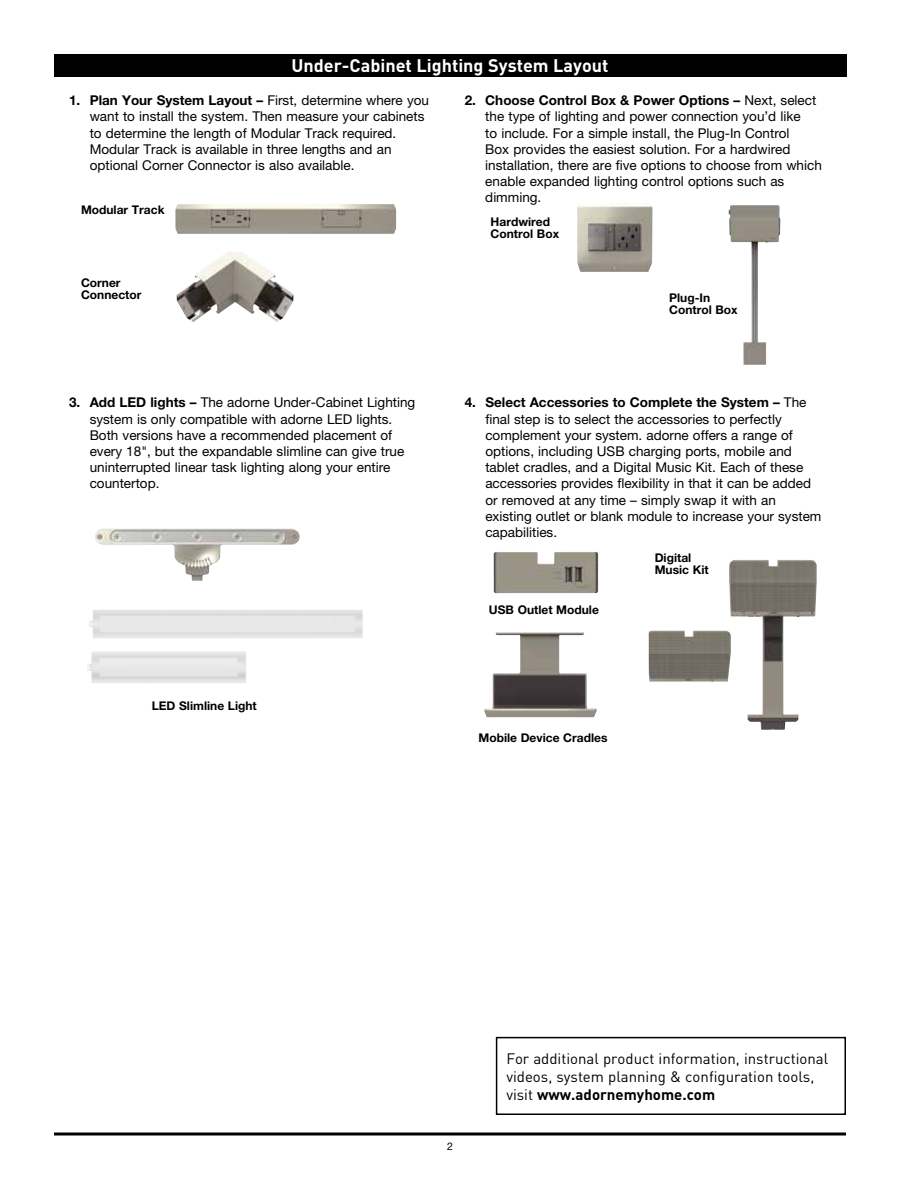
<style>
.page{position:relative;width:918px;height:1188px;background:#fff}
.page>*{position:absolute;margin:0;border:0;box-sizing:border-box;transform-origin:0 0}
.t1{font:700 18px "DIN Pro";color:#fff}
.t2{font:15px/18px "DIN Pro";color:#000}
.t3{font:13.5px/16.2px "Helvetica Neue";color:#000}
.t4{font:700 12px/12px "Helvetica Neue";color:#000}
.t5{font:10.5px "Helvetica Neue";color:#000}
.s1{font-weight:700}
</style>
<div class="page">
<svg style="left:54px;top:1132px;width:792px;height:4px;background:#3f3f3f"></svg>
<div style="left:54px;top:54px;width:792px;height:23px;background:#000"></div>
<img style="left:175px;top:204px;width:221px;height:30px">
<img style="left:177px;top:252px;width:117px;height:70px">
<img style="left:729px;top:205px;width:51px;height:160px">
<img style="left:577px;top:204px;width:76px;height:68px">
<img style="left:95px;top:529px;width:205px;height:52px">
<img style="left:494px;top:552px;width:104px;height:41px">
<img style="left:729px;top:560px;width:88px;height:170px">
<img style="left:649px;top:631px;width:82px;height:51px">
<img style="left:484px;top:632px;width:113px;height:85px">
<div style="left:496px;top:1037px;width:350px;height:78px;border:2px solid #000"></div>
<img style="left:87px;top:651px;width:159px;height:32px">
<h1 class="t1" style="left:291px;top:53px;width:319px">Under-Cabinet Lighting System Layout</h1>
<p class="t3" style="left:90px;top:92px;width:341px;text-indent:-21px"><span class="s1">1. Plan Your System Layout –</span> First, determine where you want to install the system. Then measure your cabinets to determine the length of Modular Track required.<br>Modular Track is available in three lengths and an optional Corner Connector is also available.</p>
<p class="t3" style="left:485px;top:92px;width:338px;text-indent:-21px"><span class="s1">2. Choose Control Box &amp; Power Options –</span> Next, select the type of lighting and power connection you’d like<br>to include. For a simple install, the Plug-In Control<br>Box provides the easiest solution. For a hardwired installation, there are five options to choose from which enable expanded lighting control options such as dimming.</p>
<p class="t4" style="left:81px;top:204px;width:85px">Modular Track</p>
<p class="t4" style="left:81px;top:277px;width:62px">Corner<br>Connector</p>
<p class="t4" style="left:491px;top:216px;width:70px">Hardwired<br>Control Box</p>
<p class="t4" style="left:669px;top:291px;width:70px">Plug-In<br>Control Box</p>
<p class="t3" style="left:90px;top:394px;width:327px;text-indent:-21px"><span class="s1">3. Add LED lights –</span> The adorne Under-Cabinet Lighting system is only compatible with adorne LED lights.<br>Both versions have a recommended placement of every 18", but the expandable slimline can give true uninterrupted linear task lighting along your entire countertop.</p>
<p class="t3" style="left:485px;top:394px;width:338px;text-indent:-21px"><span class="s1">4. Select Accessories to Complete the System –</span> The final step is to select the accessories to perfectly complement your system. adorne offers a range of options, including USB charging ports, mobile and tablet cradles, and a Digital Music Kit. Each of these accessories provides flexibility in that it can be added or removed at any time – simply swap it with an existing outlet or blank module to increase your system capabilities.</p>
<p class="t4" style="left:152px;top:700px;width:107px">LED Slimline Light</p>
<p class="t4" style="left:489px;top:603px;width:112px">USB Outlet Module</p>
<p class="t4" style="left:478px;top:731px;width:131px">Mobile Device Cradles</p>
<p class="t4" style="left:655px;top:552px;width:56px">Digital<br>Music Kit</p>
<p class="t5" style="left:447px;top:1140px;width:7px">2</p>
<p class="t2" style="left:506px;top:1049px;width:323px">For additional product information, instructional videos, system planning &amp; configuration tools, visit <span class="s1">www.adornemyhome.com</span></p>
</div>
